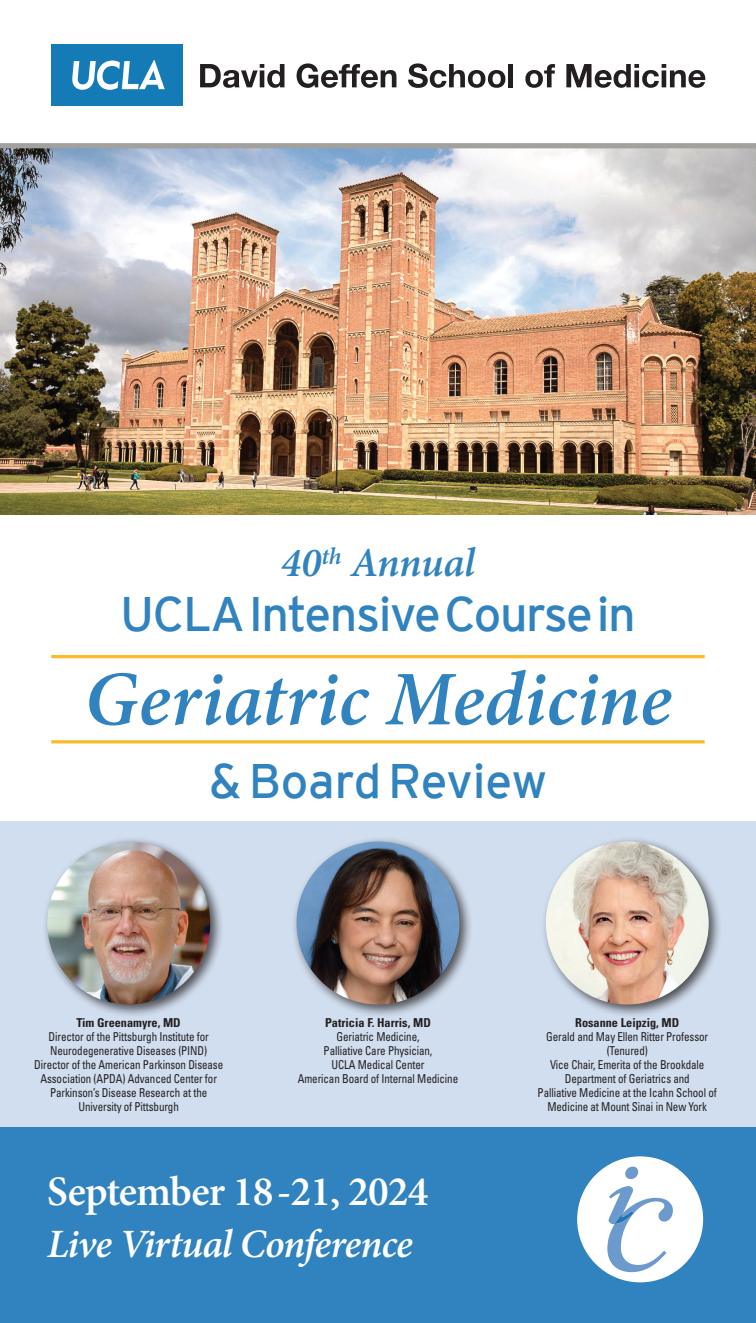
<style>
.page{position:relative;width:756px;height:1323px;background:#fff}
.page>*{position:absolute;margin:0;border:0;box-sizing:border-box;transform-origin:0 0}
.t1{font:italic 600 77.52px "Minion Pro";color:#3183bf}
.t2{font:48.48px "Interstate";letter-spacing:-.03em;color:#3183bf}
.t3{font:48.48px "Interstate";letter-spacing:-.01em;color:#3183bf}
.t4{font:600 42px "Minion Pro";letter-spacing:-.02em;color:#fff}
.t5{font:italic 600 41.48px "Minion Pro";letter-spacing:-.01em;color:#3183bf}
.t6{font:italic 600 40.25px "Minion Pro";letter-spacing:-.025em;color:#fff}
.cover_doctor_titles{font:condensed 12.25px/14px "Univers";letter-spacing:-.01em;color:#231f20;text-align:center;scale:.9 1}
.cover_doctor{font:700 condensed 12.25px "Univers";color:#231f20}
</style>
<div class="page">
<div style="left:0;top:821px;width:756px;height:307px;background:#d1deef"></div>
<img style="left:0;top:148px;width:756px;height:366px">
<div style="left:0;top:143px;width:756px;height:5px;background:#a2a19e"></div>
<hr style="left:51px;top:655px;width:654px;height:3px;background:#fcba29">
<hr style="left:51px;top:740px;width:654px;height:3px;background:#fcba29">
<div style="left:0;top:1128px;width:756px;height:195px;background:#3183bf"></div>
<div style="left:576px;top:1156px;width:128px;height:127px;background:#fff;border-radius:50%"></div>
<svg style="left:607px;top:1167px;width:66px;height:105px"></svg>
<div style="left:51px;top:44px;width:132px;height:62px;background:#157bb7"></div>
<svg style="left:72px;top:60px;width:93px;height:30px"></svg>
<svg style="left:200px;top:64px;width:84px;height:24px"></svg>
<svg style="left:297px;top:63px;width:99px;height:25px"></svg>
<svg style="left:408px;top:63px;width:97px;height:25px"></svg>
<hr style="left:509px;top:64px;width:4px;height:23px;background:#231f20">
<svg style="left:525px;top:64px;width:30px;height:24px"></svg>
<svg style="left:566px;top:64px;width:139px;height:24px"></svg>
<div style="left:42px;top:837px;width:182px;height:181px;background:#231f20;opacity:.75"></div>
<img style="left:47px;top:842px;width:163px;height:162px;border-radius:81px">
<div style="left:292px;top:837px;width:181px;height:181px;background:#231f20;opacity:.75"></div>
<img style="left:297px;top:842px;width:162px;height:162px;border-radius:81px">
<div style="left:541px;top:837px;width:181px;height:181px;background:#231f20;opacity:.75"></div>
<img style="left:546px;top:842px;width:163px;height:162px;border-radius:81px">
<p class="t5" style="left:281px;top:534px;width:196px">40<sup>th</sup> Annual</p>
<p class="t2" style="left:120px;top:586px;width:517px">UCLA Intensive Course in</p>
<p class="t1" style="left:84px;top:645px;width:589px">Geriatric Medicine</p>
<p class="t3" style="left:209px;top:754px;width:340px">&amp; Board Review</p>
<p class="cover_doctor" style="left:77px;top:1015px;width:106px">Tim Greenamyre, MD</p>
<p class="cover_doctor_titles" style="left:49px;top:1029px;width:180px;text-align:left">Director of the Pittsburgh Institute for<br>Neurodegenerative Diseases (PIND)</p>
<p class="cover_doctor_titles" style="left:34px;top:1057px;width:211px">Director of the American Parkinson Disease Association (APDA) Advanced Center for Parkinson’s Disease Research at the University of Pittsburgh</p>
<p class="cover_doctor" style="left:325px;top:1015px;width:107px">Patricia F. Harris, MD</p>
<p class="cover_doctor_titles" style="left:336px;top:1029px;width:94px">Geriatric Medicine,</p>
<p class="cover_doctor_titles" style="left:324px;top:1043px;width:122px">Palliative Care Physician,</p>
<p class="cover_doctor_titles" style="left:332px;top:1057px;width:105px">UCLA Medical Center</p>
<p class="cover_doctor_titles" style="left:298px;top:1071px;width:180px">American Board of Internal Medicine</p>
<p class="t4" style="left:47px;top:1162px;width:383px">September 18-21, 2024</p>
<p class="t6" style="left:47px;top:1216px;width:367px">Live Virtual Conference</p>
<p class="cover_doctor" style="left:575px;top:1015px;width:106px">Rosanne Leipzig, MD</p>
<p class="cover_doctor_titles" style="left:546px;top:1029px;width:181px">Gerald and May Ellen Ritter Professor (Tenured)</p>
<p class="cover_doctor_titles" style="left:538px;top:1057px;width:201px">Vice Chair, Emerita of the Brookdale Department of Geriatrics and<br>Palliative Medicine at the Icahn School of Medicine at Mount Sinai in New York</p>
</div>
